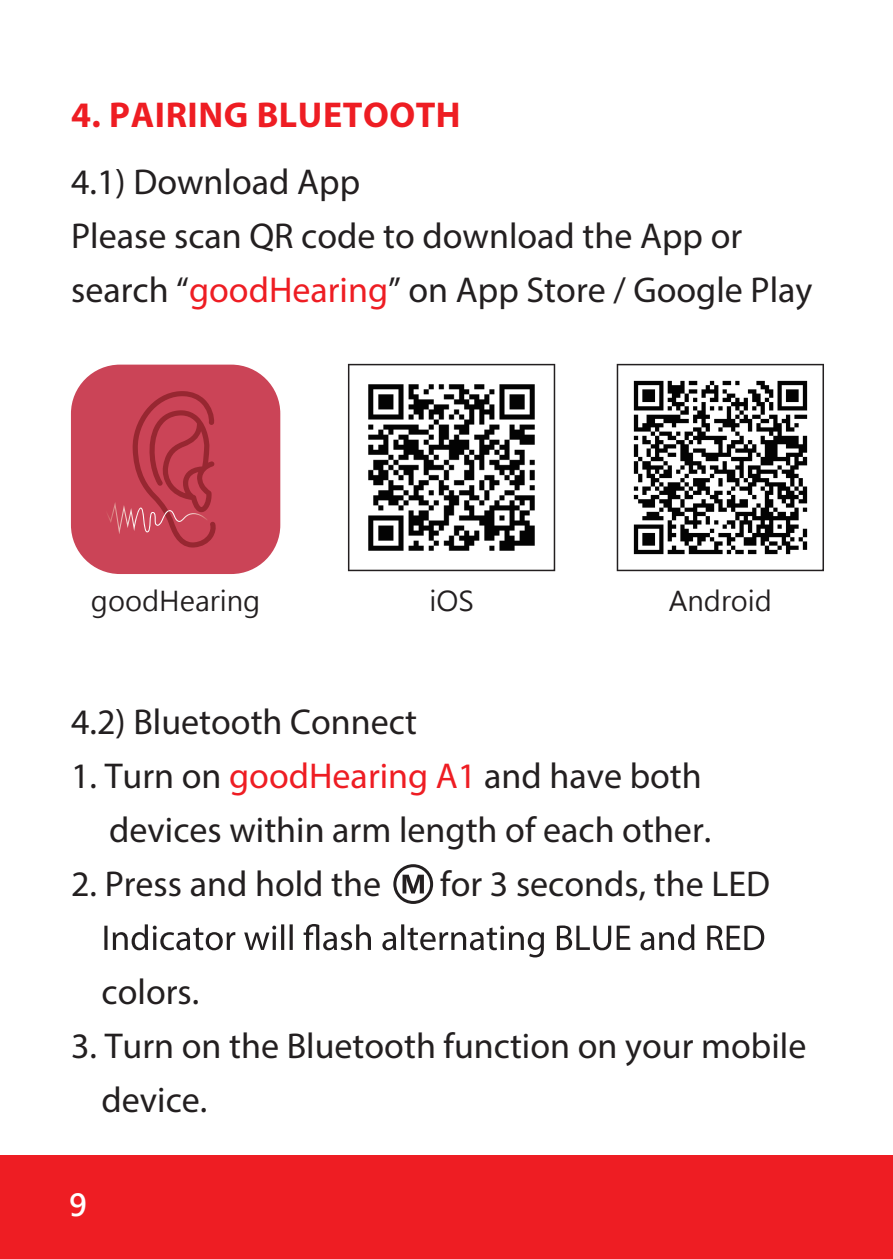
<style>
.page{position:relative;width:893px;height:1259px;background:#fff}
.page>*{position:absolute;margin:0;border:0;box-sizing:border-box;transform-origin:0 0}
.t1{font:36px/54px "Myriad Pro";color:#231f20}
.t2{font:700 36px "Myriad Pro";letter-spacing:.015em;color:#ee1d23}
.t3{font:700 30px "Microsoft Jheng Hei";color:#fff}
.t4{font:27px "Microsoft Jheng Hei";color:#231f20}
.s1{color:#ee1d23}
</style>
<div class="page">
<div style="left:0;top:1155px;width:893px;height:103px;background:#ee1d23"></div>
<svg style="left:104px;top:924px;width:660px;height:33px"></svg>
<svg style="left:393px;top:864px;width:40px;height:40px"></svg>
<svg style="left:617px;top:364px;width:207px;height:207px"></svg>
<svg style="left:348px;top:364px;width:207px;height:207px"></svg>
<div style="left:71px;top:364px;width:209px;height:210px;background:#cb4457;border-radius:49px"></div>
<img style="left:107px;top:502px;width:25px;height:32px">
<svg style="left:132px;top:391px;width:84px;height:156px"></svg>
<p class="t2" style="left:71px;top:92px;width:391px">4. PAIRING BLUETOOTH</p>
<p class="t1" style="left:71px;top:154px;width:743px">4.1) Download App<br>Please scan QR code to download the App or search “<span class="s1">goodHearing</span>” on App Store / Google Play</p>
<p class="t4" style="left:91px;top:584px;width:171px">goodHearing</p>
<p class="t4" style="left:429px;top:584px;width:46px">iOS</p>
<p class="t4" style="left:669px;top:584px;width:105px">Android</p>
<p class="t1" style="left:71px;top:694px;width:347px">4.2) Bluetooth Connect</p>
<p class="t1" style="left:71px;top:748px;width:642px;text-align:right">1. Turn on <span class="s1">goodHearing A1</span> and have both devices within arm length of each other.</p>
<p class="t1" style="left:71px;top:856px;width:312px">2. Press and hold the</p>
<p class="t1" style="left:440px;top:856px;width:331px">for 3 seconds, the LED</p>
<p class="t1" style="left:102px;top:964px;width:99px">colors.</p>
<p class="t1" style="left:102px;top:1018px;width:706px;text-indent:-31px">3. Turn on the Bluetooth function on your mobile device.</p>
<p class="t3" style="left:69px;top:1186px;width:19px">9</p>
</div>
